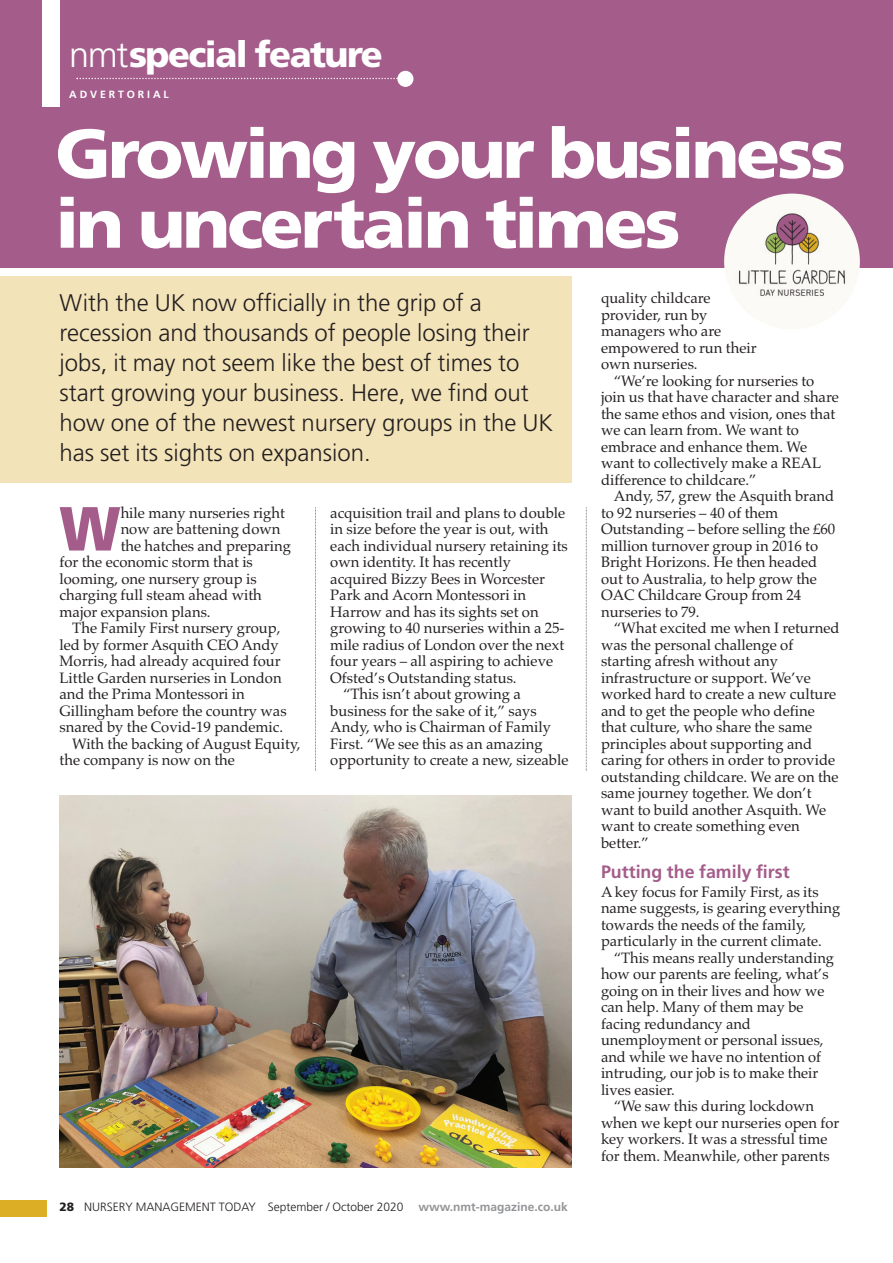
<style>
.page{position:relative;width:893px;height:1263px;background:#fff}
.page>*{position:absolute;margin:0;border:0;box-sizing:border-box;transform-origin:0 0}
.t1{font:900 69px/69.9px "Frutiger";letter-spacing:-.045em;color:#fff;scale:1.04 1}
.t2{font:900 62.1px "Frutiger";color:#a45d8a}
.t3{font:900 36px "Frutiger";letter-spacing:-.045em;color:#fff}
.t4{font:300 24px/30px "Frutiger";color:#231f20}
.t5{font:700 18px "Frutiger";color:#a45d8a}
.t6{font:15px/16.5px "Palatino";color:#231f20}
.t7{font:300 12px "Frutiger";color:#231f20}
.t8{font:700 12px "Frutiger";color:#939598}
.t9{font:700 10.5px "Frutiger";letter-spacing:.28em;color:#fff}
.s1{font-weight:300}
.s2{font-weight:900}
</style>
<div class="page">
<div style="left:0;top:276px;width:571px;height:206px;background:#f3e3b8"></div>
<div style="left:0;top:0;width:893px;height:268px;background:#a45d8a"></div>
<div style="left:0;top:1200px;width:47px;height:17px;background:#dcae26"></div>
<div style="left:43px;top:0;width:17px;height:106px;background:#fff"></div>
<svg style="left:315px;top:507px;width:1px;height:264px"></svg>
<svg style="left:586px;top:507px;width:1px;height:264px"></svg>
<svg style="left:77px;top:78px;width:320px;height:1px"></svg>
<div style="left:397px;top:71px;width:16px;height:16px;background:#fff;border-radius:50%"></div>
<img style="left:724px;top:194px;width:136px;height:135px;border-radius:50%">
<img style="left:60px;top:796px;width:511px;height:371px">
<h3 class="t3" style="left:69px;top:40px;width:315px"><span class="s1">nmt</span>special feature</h3>
<p class="t9" style="left:69px;top:90px;width:101px">ADVERTORIAL</p>
<h1 class="t1" style="left:55px;top:124px;width:762px">Growing your business in uncertain times</h1>
<p class="t4" style="left:60px;top:289px;width:495px">With the UK now officially in the grip of a recession and thousands of people losing their jobs, it may not seem like the best of times to start growing your business. Here, we find out how one of the newest nursery groups in the UK has set its sights on expansion.</p>
<p class="t6" style="left:601px;top:290px;width:157px">quality childcare provider, run by managers who are empowered to run their own nurseries.</p>
<p class="t6" style="left:601px;top:372px;width:239px;text-indent:13px">“We’re looking for nurseries to join us that have character and share the same ethos and vision, ones that we can learn from. We want to embrace and enhance them. We want to collectively make a REAL difference to childcare.”</p>
<p class="t6" style="left:601px;top:488px;width:236px;text-indent:13px">Andy, 57, grew the Asquith brand to 92 nurseries – 40 of them<br>Outstanding – before selling the £60 million turnover group in 2016 to<br>Bright Horizons. He then headed out to Australia, to help grow the<br>OAC Childcare Group from 24 nurseries to 79.</p>
<p class="t6" style="left:601px;top:620px;width:240px;text-indent:13px">“What excited me when I returned was the personal challenge of starting afresh without any infrastructure or support. We’ve worked hard to create a new culture and to get the people who define that culture, who share the same principles about supporting and caring for others in order to provide outstanding childcare. We are on the same journey together. We don’t want to build another Asquith. We want to create something even better.”</p>
<p class="t5" style="left:601px;top:864px;width:190px">Putting the family first</p>
<p class="t6" style="left:601px;top:883px;width:241px">A key focus for Family First, as its name suggests, is gearing everything towards the needs of the family, particularly in the current climate.</p>
<p class="t6" style="left:601px;top:949px;width:235px;text-indent:13px">“This means really understanding how our parents are feeling, what’s going on in their lives and how we can help. Many of them may be facing redundancy and unemployment or personal issues, and while we have no intention of intruding, our job is to make their lives easier.</p>
<p class="t6" style="left:601px;top:1098px;width:240px;text-indent:13px">“We saw this during lockdown when we kept our nurseries open for key workers. It was a stressful time for them. Meanwhile, other parents</p>
<h2 class="t2" style="left:59px;top:504px;width:63px">W</h2>
<p class="t6" style="left:121px;top:504px;width:166px">hile many nurseries right</p>
<p class="t6" style="left:330px;top:504px;width:237px">acquisition trail and plans to double</p>
<p class="t6" style="left:330px;top:521px;width:220px">in size before the year is out, with</p>
<p class="t6" style="left:330px;top:537px;width:239px">each individual nursery retaining its</p>
<p class="t6" style="left:330px;top:554px;width:182px">own identity. It has recently</p>
<p class="t6" style="left:330px;top:570px;width:216px">acquired Bizzy Bees in Worcester</p>
<p class="t6" style="left:330px;top:587px;width:197px">Park and Acorn Montessori in</p>
<p class="t6" style="left:330px;top:603px;width:210px">Harrow and has its sights set on</p>
<p class="t6" style="left:330px;top:620px;width:236px">growing to 40 nurseries within a 25-</p>
<p class="t6" style="left:330px;top:636px;width:235px">mile radius of London over the next</p>
<p class="t6" style="left:330px;top:653px;width:224px">four years – all aspiring to achieve</p>
<p class="t6" style="left:330px;top:669px;width:188px">Ofsted’s Outstanding status.</p>
<p class="t6" style="left:343px;top:686px;width:179px">“This isn’t about growing a</p>
<p class="t6" style="left:330px;top:702px;width:208px">business for the sake of it,” says</p>
<p class="t6" style="left:330px;top:719px;width:222px">Andy, who is Chairman of Family</p>
<p class="t6" style="left:330px;top:735px;width:214px">First. “We see this as an amazing</p>
<p class="t6" style="left:330px;top:752px;width:240px">opportunity to create a new, sizeable</p>
<p class="t6" style="left:121px;top:521px;width:161px">now are battening down</p>
<p class="t6" style="left:121px;top:537px;width:172px">the hatches and preparing</p>
<p class="t6" style="left:60px;top:554px;width:195px">for the economic storm that is</p>
<p class="t6" style="left:60px;top:570px;width:199px">looming, one nursery group is</p>
<p class="t6" style="left:60px;top:587px;width:204px">charging full steam ahead with</p>
<p class="t6" style="left:60px;top:603px;width:153px">major expansion plans.</p>
<p class="t6" style="left:72px;top:620px;width:210px">The Family First nursery group,</p>
<p class="t6" style="left:60px;top:636px;width:221px">led by former Asquith CEO Andy</p>
<p class="t6" style="left:60px;top:653px;width:223px">Morris, had already acquired four</p>
<p class="t6" style="left:60px;top:669px;width:224px">Little Garden nurseries in London</p>
<p class="t6" style="left:60px;top:686px;width:187px">and the Prima Montessori in</p>
<p class="t6" style="left:60px;top:702px;width:229px">Gillingham before the country was</p>
<p class="t6" style="left:60px;top:719px;width:225px">snared by the Covid-19 pandemic.</p>
<p class="t6" style="left:72px;top:735px;width:230px">With the backing of August Equity,</p>
<p class="t6" style="left:60px;top:752px;width:177px">the company is now on the</p>
<p class="t7" style="left:60px;top:1202px;width:345px"><span class="s2">28</span> NURSERY MANAGEMENT TODAY September / October 2020</p>
<p class="t8" style="left:418px;top:1202px;width:151px">www.nmt-magazine.co.uk</p>
</div>
